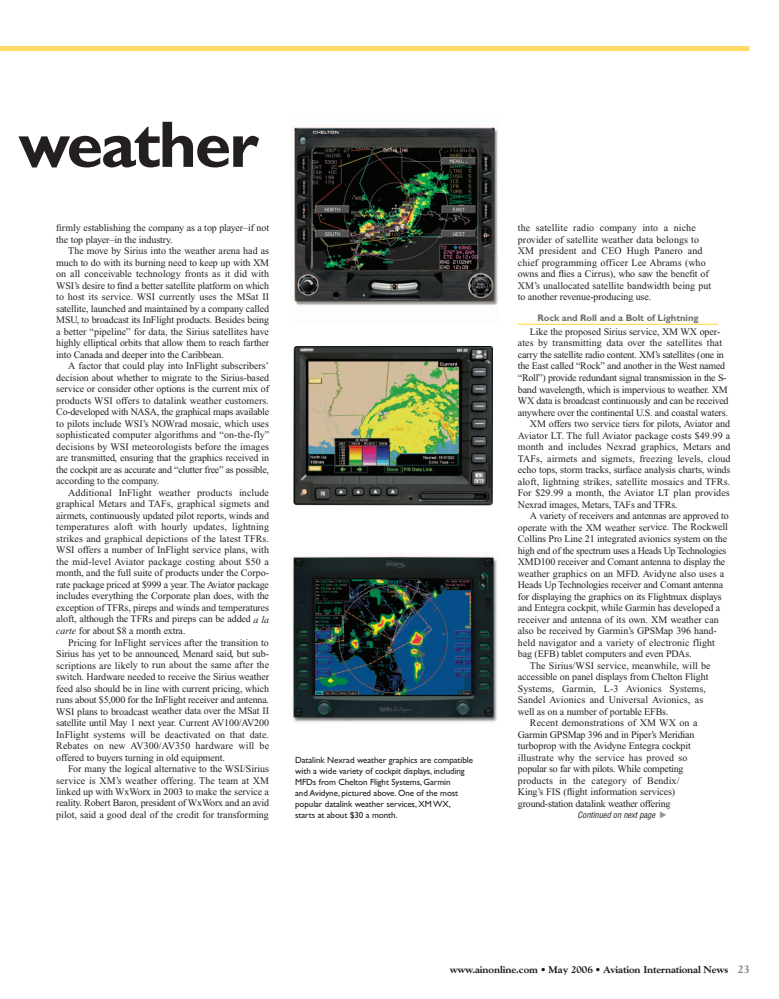
<style>
.page{position:relative;width:779px;height:999px;background:#fff}
.page>*{position:absolute;margin:0;border:0;box-sizing:border-box;transform-origin:0 0}
.t1{font:700 66.1px "Gill Sans";letter-spacing:-.035em;color:#231f20}
.t2{font:10px/11.5px "Times New Roman";letter-spacing:-.01em;color:#231f20;text-align:justify}
.t3{font:10px "Times New Roman";letter-spacing:.01em;color:#231f20}
.t4{font:800 10px "Goudy";letter-spacing:-.01em;color:#231f20}
.t5{font:10px "Times New Roman";letter-spacing:-.03em;color:#231f20}
.t6{font:700 9.5px "Gill Sans";letter-spacing:-.01em;color:#6c6d70}
.t7{font:9px/11px "Gill Sans";letter-spacing:-.01em;color:#231f20}
.t8{font:italic condensed 8.5px "Helvetica";letter-spacing:-.01em;color:#231f20}
.s1{font-style:italic}
.s2{color:#939598}
.s3{color:#fff}
.s4{font-size:11px;color:#808285}
</style>
<div class="page">
<hr style="left:518px;top:324px;width:200px;height:1px;background:#ffd431">
<img style="left:293px;top:127px;width:205px;height:179px">
<img style="left:293px;top:346px;width:200px;height:159px">
<img style="left:292px;top:556px;width:205px;height:166px">
<div style="left:0;top:46px;width:749px;height:5px;background:#ffdb65"></div>
<h1 class="t1" style="left:18px;top:120px;width:242px">weather</h1>
<p class="t2" style="left:56px;top:223px;width:214px">firmly establishing the company as a top player–if not the top player–in the industry.</p>
<p class="t2" style="left:56px;top:246px;width:214px;text-indent:12px">The move by Sirius into the weather arena had as much to do with its burning need to keep up with XM on all conceivable technology fronts as it did with WSI’s desire to find a better satellite platform on which to host its service. WSI currently uses the MSat II satellite, launched and maintained by a company called MSU, to broadcast its InFlight products. Besides being a better “pipeline” for data, the Sirius satellites have highly elliptical orbits that allow them to reach farther into Canada and deeper into the Caribbean.</p>
<p class="t2" style="left:56px;top:361px;width:214px;text-indent:12px">A factor that could play into InFlight subscribers’ decision about whether to migrate to the Sirius-based service or consider other options is the current mix of products WSI offers to datalink weather customers.<br>Co-developed with NASA, the graphical maps available to pilots include WSI’s NOWrad mosaic, which uses sophisticated computer algorithms and “on-the-fly” decisions by WSI meteorologists before the images are transmitted, ensuring that the graphics received in the cockpit are as accurate and “clutter free” as possible, according to the company.</p>
<p class="t2" style="left:56px;top:488px;width:214px;text-indent:12px">Additional InFlight weather products include graphical Metars and TAFs, graphical sigmets and airmets, continuously updated pilot reports, winds and temperatures aloft with hourly updates, lightning strikes and graphical depictions of the latest TFRs.<br>WSI offers a number of InFlight service plans, with the mid-level Aviator package costing about $50 a month, and the full suite of products under the Corpo&shy;rate package priced at $999 a year. The Aviator package includes everything the Corporate plan does, with the exception of TFRs, pireps and winds and temperatures aloft, although the TFRs and pireps can be added <span class="s1">a la carte</span> for about $8 a month extra.</p>
<p class="t2" style="left:56px;top:637px;width:214px;text-indent:12px">Pricing for InFlight services after the transition to Sirius has yet to be announced, Menard said, but sub&shy;scriptions are likely to run about the same after the switch. Hardware needed to receive the Sirius weather feed also should be in line with current pricing, which runs about $5,000 for the InFlight receiver and antenna.<br>WSI plans to broadcast weather data over the MSat II satellite until May 1 next year. Current AV100/AV200<br>InFlight systems will be deactivated on that date.<br>Rebates on new AV300/AV350 hardware will be offered to buyers turning in old equipment.</p>
<p class="t2" style="left:56px;top:764px;width:214px;text-indent:12px">For many the logical alternative to the WSI/Sirius service is XM’s weather offering. The team at XM linked up with WxWorx in 2003 to make the service a reality. Robert Baron, president of WxWorx and an avid pilot, said a good deal of the credit for transforming</p>
<p class="t7" style="left:295px;top:756px;width:179px">Datalink Nexrad weather graphics are compatible with a wide variety of cockpit displays, including MFDs from Chelton Flight Systems, Garmin<br>and Avidyne, pictured above. One of the most popular datalink weather services, XM WX,<br>starts at about $30 a month.</p>
<p class="t2" style="left:518px;top:223px;width:195px;text-align:left">the satellite radio company into a niche provider of satellite weather data belongs to XM president and CEO Hugh Panero and chief programming officer Lee Abrams (who owns and flies a Cirrus), who saw the benefit of XM’s unallocated satellite bandwidth being put to another revenue-producing use.</p>
<p class="t6" style="left:537px;top:314px;width:163px">Rock and Roll and a Bolt of Lightning</p>
<p class="t2" style="left:530px;top:327px;width:192px">Like the proposed Sirius service, XM WX oper-</p>
<p class="t3" style="left:518px;top:340px;width:206px">ates by transmitting data over the satellites that</p>
<p class="t2" style="left:518px;top:350px;width:207px">carry the satellite radio content. XM’s satellites (one in</p>
<p class="t2" style="left:518px;top:361px;width:209px">the East called “Rock” and another in the West named</p>
<p class="t2" style="left:518px;top:373px;width:210px">“Roll”) provide redundant signal transmission in the S-</p>
<p class="t2" style="left:518px;top:384px;width:211px">band wavelength, which is impervious to weather. XM</p>
<p class="t2" style="left:518px;top:396px;width:212px">WX data is broadcast continuously and can be received</p>
<p class="t2" style="left:518px;top:407px;width:212px">anywhere over the continental U.S. and coastal waters.</p>
<p class="t2" style="left:530px;top:419px;width:202px">XM offers two service tiers for pilots, Aviator and</p>
<p class="t2" style="left:518px;top:430px;width:214px">Aviator LT. The full Aviator package costs $49.99 a</p>
<p class="t3" style="left:518px;top:443px;width:214px">month and includes Nexrad graphics, Metars and</p>
<p class="t3" style="left:518px;top:455px;width:214px">TAFs, airmets and sigmets, freezing levels, cloud</p>
<p class="t2" style="left:518px;top:465px;width:214px">echo tops, storm tracks, surface analysis charts, winds</p>
<p class="t3" style="left:518px;top:478px;width:214px">aloft, lightning strikes, satellite mosaics and TFRs.</p>
<p class="t3" style="left:518px;top:489px;width:213px">For $29.99 a month, the Aviator LT plan provides</p>
<p class="t2" style="left:518px;top:499px;width:161px">Nexrad images, Metars, TAFs and TFRs.</p>
<p class="t2" style="left:530px;top:511px;width:200px">A variety of receivers and antennas are approved to</p>
<p class="t2" style="left:518px;top:522px;width:211px">operate with the XM weather service. The Rockwell</p>
<p class="t2" style="left:518px;top:534px;width:211px">Collins Pro Line 21 integrated avionics system on the</p>
<p class="t5" style="left:518px;top:547px;width:210px">high end of the spectrum uses a Heads Up Technologies</p>
<p class="t2" style="left:518px;top:557px;width:209px">XMD100 receiver and Comant antenna to display the</p>
<p class="t2" style="left:518px;top:568px;width:208px">weather graphics on an MFD. Avidyne also uses a</p>
<p class="t2" style="left:518px;top:580px;width:207px">Heads Up Technologies receiver and Comant antenna</p>
<p class="t2" style="left:518px;top:591px;width:205px">for displaying the graphics on its Flightmax displays</p>
<p class="t2" style="left:518px;top:603px;width:204px">and Entegra cockpit, while Garmin has developed a</p>
<p class="t2" style="left:518px;top:614px;width:202px">receiver and antenna of its own. XM weather can</p>
<p class="t2" style="left:518px;top:626px;width:200px">also be received by Garmin’s GPSMap 396 hand-</p>
<p class="t3" style="left:518px;top:639px;width:199px">held navigator and a variety of electronic flight</p>
<p class="t2" style="left:518px;top:649px;width:175px">bag (EFB) tablet computers and even PDAs.</p>
<p class="t3" style="left:530px;top:662px;width:182px">The Sirius/WSI service, meanwhile, will be</p>
<p class="t2" style="left:518px;top:672px;width:192px">accessible on panel displays from Chelton Flight</p>
<p class="t3" style="left:518px;top:685px;width:190px">Systems, Garmin, L-3 Avionics Systems,</p>
<p class="t3" style="left:518px;top:696px;width:187px">Sandel Avionics and Universal Avionics, as</p>
<p class="t2" style="left:518px;top:706px;width:152px">well as on a number of portable EFBs.</p>
<p class="t3" style="left:530px;top:719px;width:169px">Recent demonstrations of XM WX on a</p>
<p class="t2" style="left:518px;top:729px;width:178px">Garmin GPSMap 396 and in Piper’s Meridian</p>
<p class="t2" style="left:518px;top:741px;width:174px">turboprop with the Avidyne Entegra cockpit</p>
<p class="t3" style="left:518px;top:754px;width:171px">illustrate why the service has proved so</p>
<p class="t2" style="left:518px;top:764px;width:167px">popular so far with pilots. While competing</p>
<p class="t3" style="left:518px;top:777px;width:163px">products in the category of Bendix/</p>
<p class="t2" style="left:518px;top:787px;width:159px">King’s FIS (flight information services)</p>
<p class="t2" style="left:518px;top:798px;width:154px">ground-station datalink weather offering</p>
<p class="t8" style="left:577px;top:810px;width:91px">Continued on next page <span class="s2">◆</span></p>
<p class="t4" style="left:450px;top:965px;width:301px">www.ainonline.com • May 2006 • Aviation International News<span class="s3">aa</span><span class="s4">23</span></p>
</div>
